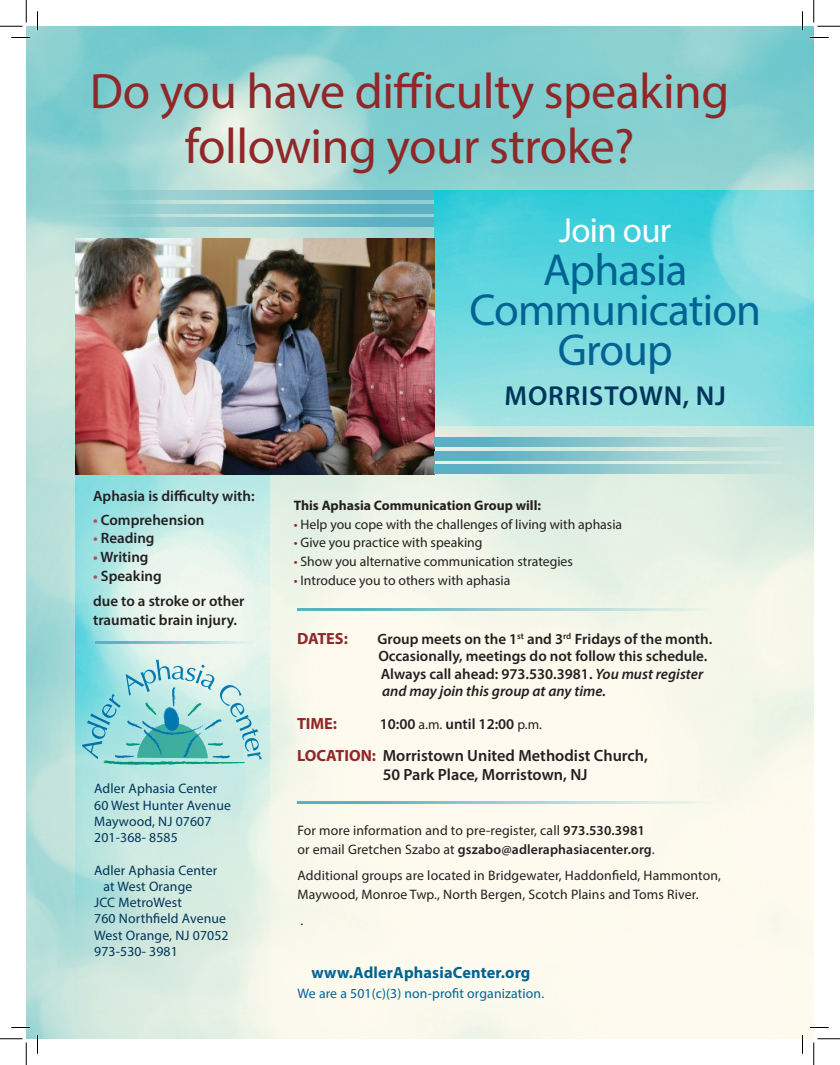
<style>
.page{position:relative;width:840px;height:1065px;background:#fff}
.page>*{position:absolute;margin:0;border:0;box-sizing:border-box;transform-origin:0 0}
.t1{font:50px/55px "Myriad Pro";letter-spacing:-.01em;color:#902728;text-align:center}
.t2{font:45px/40px "Myriad Pro";letter-spacing:-.02em;color:#016391;text-align:center}
.t3{font:35px "Myriad Pro";letter-spacing:-.02em;color:#fff}
.t4{font:600 27.5px "Myriad Pro";letter-spacing:.03em;color:#00355c}
.t5{font:600 16.25px/18.8px "Myriad Pro";color:#231f20}
.t6{font:700 16.25px "Myriad Pro";letter-spacing:.01em;color:#016391}
.t7{font:700 16.25px "Myriad Pro";color:#902728}
.t8{font:600 15px/17.5px "Myriad Pro";color:#231f20}
.t9{font:13.75px/18.8px "Myriad Pro";color:#231f20}
.t10{font:13.75px/16.2px "Myriad Pro";letter-spacing:.01em;color:#00355c}
.t11{font:13.75px "Myriad Pro";letter-spacing:.01em;color:#016391}
.t12{font:700 13.75px "Myriad Pro";color:#231f20}
.s1{color:#be474d}
.s2{color:#902728}
.s3{font-style:italic}
.s4{font-weight:400;font-size:13.75px}
.s5{font-weight:700;color:#902728}
.s6{font-weight:600}
</style>
<div class="page">
<img style="left:26px;top:26px;width:788px;height:1013px">
<svg style="left:434px;top:191px;width:380px;height:235px;background:#70d8de"></svg>
<svg style="left:76px;top:474px;width:194px;height:540px;background:#cbeae3"></svg>
<img style="left:76px;top:238px;width:358px;height:236px">
<svg style="left:72px;top:191px;width:362px;height:9px;background:#7ec2cb"></svg>
<svg style="left:72px;top:204px;width:362px;height:10px;background:#7fc2cb"></svg>
<svg style="left:72px;top:217px;width:362px;height:10px;background:#80c3cb"></svg>
<svg style="left:434px;top:438px;width:357px;height:9px;background:#8ec7ce"></svg>
<svg style="left:434px;top:451px;width:357px;height:10px;background:#8fc8ce"></svg>
<svg style="left:434px;top:465px;width:357px;height:9px;background:#91c8ce"></svg>
<svg style="left:82px;top:659px;width:180px;height:106px;background:#98d6d7"></svg>
<hr style="left:95px;top:641px;width:159px;height:3px;background:#5db0c3">
<hr style="left:297px;top:608px;width:419px;height:3px;background:#5db0c3">
<hr style="left:297px;top:802px;width:419px;height:3px;background:#5db0c3">
<svg style="left:11px;top:37px;width:19px;height:1px"></svg>
<svg style="left:810px;top:37px;width:19px;height:1px"></svg>
<svg style="left:11px;top:1027px;width:19px;height:1px"></svg>
<svg style="left:810px;top:1027px;width:19px;height:1px"></svg>
<svg style="left:37px;top:11px;width:1px;height:19px"></svg>
<svg style="left:37px;top:1035px;width:1px;height:19px"></svg>
<svg style="left:802px;top:11px;width:1px;height:19px"></svg>
<svg style="left:802px;top:1035px;width:1px;height:19px"></svg>
<svg style="left:0;top:0;width:27px;height:27px"></svg>
<svg style="left:0;top:1039px;width:27px;height:26px"></svg>
<svg style="left:814px;top:0;width:26px;height:27px"></svg>
<svg style="left:814px;top:1039px;width:26px;height:26px"></svg>
<p class="t1" style="left:90px;top:62px;width:641px">Do you have difficulty speaking following your stroke?</p>
<p class="t8" style="left:93px;top:487px;width:163px">Aphasia is difficulty with:</p>
<p class="t8" style="left:93px;top:510px;width:113px"><span class="s1">•</span> Comprehension</p>
<p class="t8" style="left:93px;top:529px;width:63px"><span class="s1">•</span> Reading</p>
<p class="t8" style="left:93px;top:548px;width:57px"><span class="s1">•</span> Writing</p>
<p class="t8" style="left:93px;top:567px;width:70px"><span class="s1">•</span> Speaking</p>
<p class="t8" style="left:93px;top:591px;width:153px;line-height:18.8px">due to a stroke or other traumatic brain injury.</p>
<p class="t10" style="left:94px;top:780px;width:124px">Adler Aphasia Center</p>
<p class="t10" style="left:94px;top:797px;width:138px">60 West Hunter Avenue<br>Maywood, NJ 07607</p>
<p class="t10" style="left:94px;top:829px;width:85px">201-368- 8585</p>
<p class="t10" style="left:103px;top:862px;width:115px;text-indent:-9px">Adler Aphasia Center at West Orange</p>
<p class="t10" style="left:94px;top:894px;width:89px">JCC MetroWest</p>
<p class="t10" style="left:94px;top:910px;width:136px">760 Northfield Avenue<br>West Orange, NJ 07052</p>
<p class="t10" style="left:94px;top:943px;width:85px">973-530- 3981</p>
<p class="t3" style="left:559px;top:209px;width:114px">Join our</p>
<p class="t2" style="left:543px;top:249px;width:146px">Aphasia</p>
<p class="t2" style="left:469px;top:289px;width:293px">Communication<br>Group</p>
<p class="t4" style="left:505px;top:378px;width:223px">MORRISTOWN, NJ</p>
<p class="t12" style="left:294px;top:496px;width:249px">This Aphasia Communication Group will:</p>
<p class="t9" style="left:294px;top:514px;width:330px"><span class="s2">•</span> Help you cope with the challenges of living with aphasia</p>
<p class="t9" style="left:294px;top:533px;width:190px"><span class="s2">•</span> Give you practice with speaking</p>
<p class="t9" style="left:294px;top:552px;width:281px"><span class="s2">•</span> Show you alternative communication strategies</p>
<p class="t9" style="left:294px;top:571px;width:218px"><span class="s2">•</span> Introduce you to others with aphasia</p>
<p class="t7" style="left:297px;top:628px;width:52px">DATES:</p>
<p class="t8" style="left:377px;top:630px;width:336px">Group meets on the 1<sup>st</sup> and 3<sup>rd</sup> Fridays of the month.</p>
<p class="t8" style="left:378px;top:647px;width:330px">Occasionally, meetings do not follow this schedule.<br>Always call ahead: 973.530.3981. <span class="s3">You must register and may join this group at any time.</span></p>
<p class="t7" style="left:297px;top:713px;width:42px">TIME:</p>
<p class="t8" style="left:380px;top:715px;width:164px">10:00 <span class="s4">a.m.</span> until 12:00 <span class="s4">p.m.</span></p>
<p class="t5" style="left:383px;top:746px;width:267px;text-indent:-86px"><span class="s5">LOCATION:</span> Morristown United Methodist Church,<br>50 Park Place, Morristown, NJ</p>
<p class="t9" style="left:298px;top:821px;width:359px">For more information and to pre-register, call <span class="s6">973.530.3981 </span>or email Gretchen Szabo at <span class="s6">gszabo@adleraphasiacenter.org</span>.</p>
<p class="t9" style="left:298px;top:866px;width:425px">Additional groups are located in Bridgewater, Haddonfield, Hammonton,<br>Maywood, Monroe Twp., North Bergen, Scotch Plains and Toms River.</p>
<p class="t9" style="left:301px;top:911px;width:4px">.</p>
<p class="t6" style="left:311px;top:962px;width:221px">www.AdlerAphasiaCenter.org</p>
<p class="t11" style="left:298px;top:985px;width:248px">We are a 501(c)(3) non-profit organization.</p>
</div>
